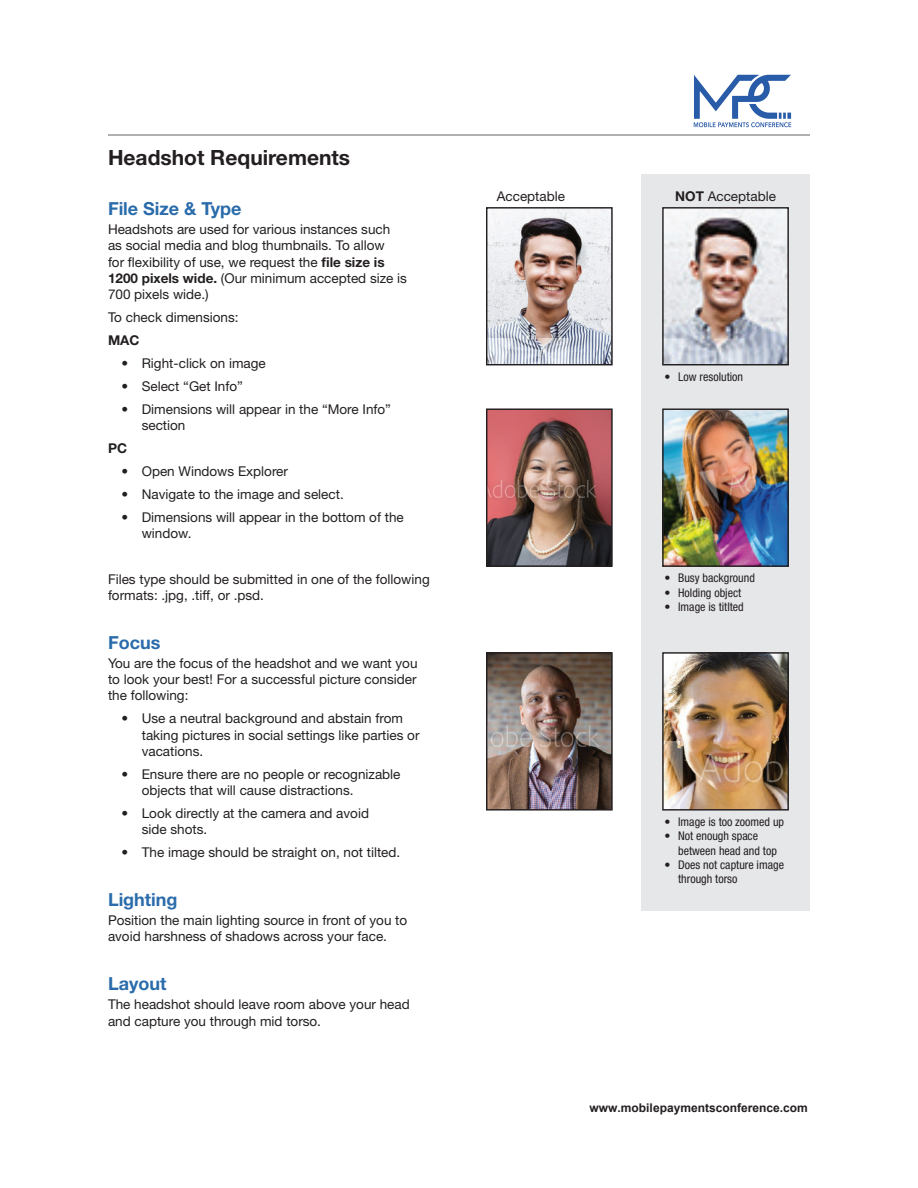
<style>
.page{position:relative;width:918px;height:1188px;background:#fff}
.page>*{position:absolute;margin:0;border:0;box-sizing:border-box;transform-origin:0 0}
.t1{font:700 21px "Helvetica Neue LT Std";color:#231f20}
.t2{font:700 18px "Helvetica Neue LT Std";color:#2a6cab}
.t3{font:13.5px/16.2px "Helvetica Neue LT Std";color:#231f20}
.t4{font:700 13.5px "Helvetica Neue LT Std";color:#231f20}
.t5{font:condensed 12px/14.4px "Helvetica Neue LT Std";color:#231f20}
.t6{font:700 12px "Arial";color:#231f20}
.s1{font-weight:700}
</style>
<div class="page">
<hr style="left:108px;top:135px;width:702px;height:1px;background:#636366">
<div style="left:641px;top:174px;width:169px;height:736px;background:#e6e7e9"></div>
<img style="left:488px;top:209px;width:123px;height:154px">
<div style="left:486px;top:207px;width:127px;height:158px;border:1px solid #231f20"></div>
<img style="left:488px;top:410px;width:123px;height:155px">
<div style="left:486px;top:408px;width:127px;height:159px;border:1px solid #231f20"></div>
<img style="left:664px;top:209px;width:123px;height:154px">
<div style="left:662px;top:207px;width:127px;height:158px;border:1px solid #231f20"></div>
<img style="left:488px;top:654px;width:123px;height:155px">
<div style="left:486px;top:652px;width:127px;height:159px;border:1px solid #231f20"></div>
<img style="left:664px;top:410px;width:123px;height:155px">
<div style="left:662px;top:408px;width:127px;height:159px;border:1px solid #231f20"></div>
<img style="left:664px;top:654px;width:123px;height:155px">
<div style="left:662px;top:652px;width:127px;height:159px;border:1px solid #231f20"></div>
<img style="left:693px;top:75px;width:99px;height:52px">
<h1 class="t1" style="left:108px;top:145px;width:244px">Headshot Requirements</h1>
<h2 class="t2" style="left:108px;top:197px;width:135px">File Size &amp; Type</h2>
<p class="t3" style="left:108px;top:221px;width:301px">Headshots are used for various instances such as social media and blog thumbnails. To allow<br>for flexibility of use, we request the <span class="s1">file size is 1200 pixels wide.</span> (Our minimum accepted size is 700 pixels wide.)</p>
<p class="t3" style="left:108px;top:309px;width:132px">To check dimensions:</p>
<p class="t4" style="left:108px;top:332px;width:33px">MAC</p>
<p class="t3" style="left:122px;top:355px;width:146px">• Right-click on image</p>
<p class="t3" style="left:122px;top:378px;width:123px">• Select “Get Info”</p>
<p class="t3" style="left:142px;top:401px;width:251px;text-indent:-20px">• Dimensions will appear in the “More Info” section</p>
<p class="t4" style="left:108px;top:440px;width:21px">PC</p>
<p class="t3" style="left:122px;top:463px;width:168px">• Open Windows Explorer</p>
<p class="t3" style="left:122px;top:486px;width:224px">• Navigate to the image and select.</p>
<p class="t3" style="left:142px;top:509px;width:264px;text-indent:-20px">• Dimensions will appear in the bottom of the window.</p>
<p class="t3" style="left:108px;top:571px;width:323px">Files type should be submitted in one of the following formats: .jpg, .tiff, or .psd.</p>
<h2 class="t2" style="left:108px;top:631px;width:54px">Focus</h2>
<p class="t3" style="left:108px;top:655px;width:311px;text-align:justify">You are the focus of the headshot and we want you to look your best! For a successful picture consider the following:</p>
<p class="t3" style="left:142px;top:710px;width:279px;text-indent:-20px">• Use a neutral background and abstain from taking pictures in social settings like parties or vacations.</p>
<p class="t3" style="left:142px;top:766px;width:260px;text-indent:-20px">• Ensure there are no people or recognizable objects that will cause distractions.</p>
<p class="t3" style="left:142px;top:805px;width:229px;text-indent:-20px">• Look directly at the camera and avoid side shots.</p>
<p class="t3" style="left:122px;top:844px;width:280px">• The image should be straight on, not tilted.</p>
<h2 class="t2" style="left:108px;top:888px;width:71px">Lighting</h2>
<p class="t3" style="left:108px;top:912px;width:301px">Position the main lighting source in front of you to avoid harshness of shadows across your face.</p>
<h2 class="t2" style="left:108px;top:972px;width:60px">Layout</h2>
<p class="t3" style="left:108px;top:996px;width:303px">The headshot should leave room above your head and capture you through mid torso.</p>
<p class="t3" style="left:497px;top:188px;width:70px">Acceptable</p>
<p class="t3" style="left:675px;top:188px;width:102px"><span class="s1">NOT</span> Acceptable</p>
<p class="t5" style="left:665px;top:369px;width:80px">• Low resolution</p>
<p class="t5" style="left:665px;top:571px;width:92px">• Busy background</p>
<p class="t5" style="left:665px;top:585px;width:78px">• Holding object</p>
<p class="t5" style="left:665px;top:599px;width:81px">• Image is titlted</p>
<p class="t5" style="left:665px;top:814px;width:121px">• Image is too zoomed up</p>
<p class="t5" style="left:678px;top:829px;width:100px;text-indent:-14px">• Not enough space between head and top</p>
<p class="t5" style="left:678px;top:858px;width:107px;text-indent:-14px">• Does not capture image through torso</p>
<p class="t6" style="left:590px;top:1099px;width:220px">www.mobilepaymentsconference.com</p>
</div>
